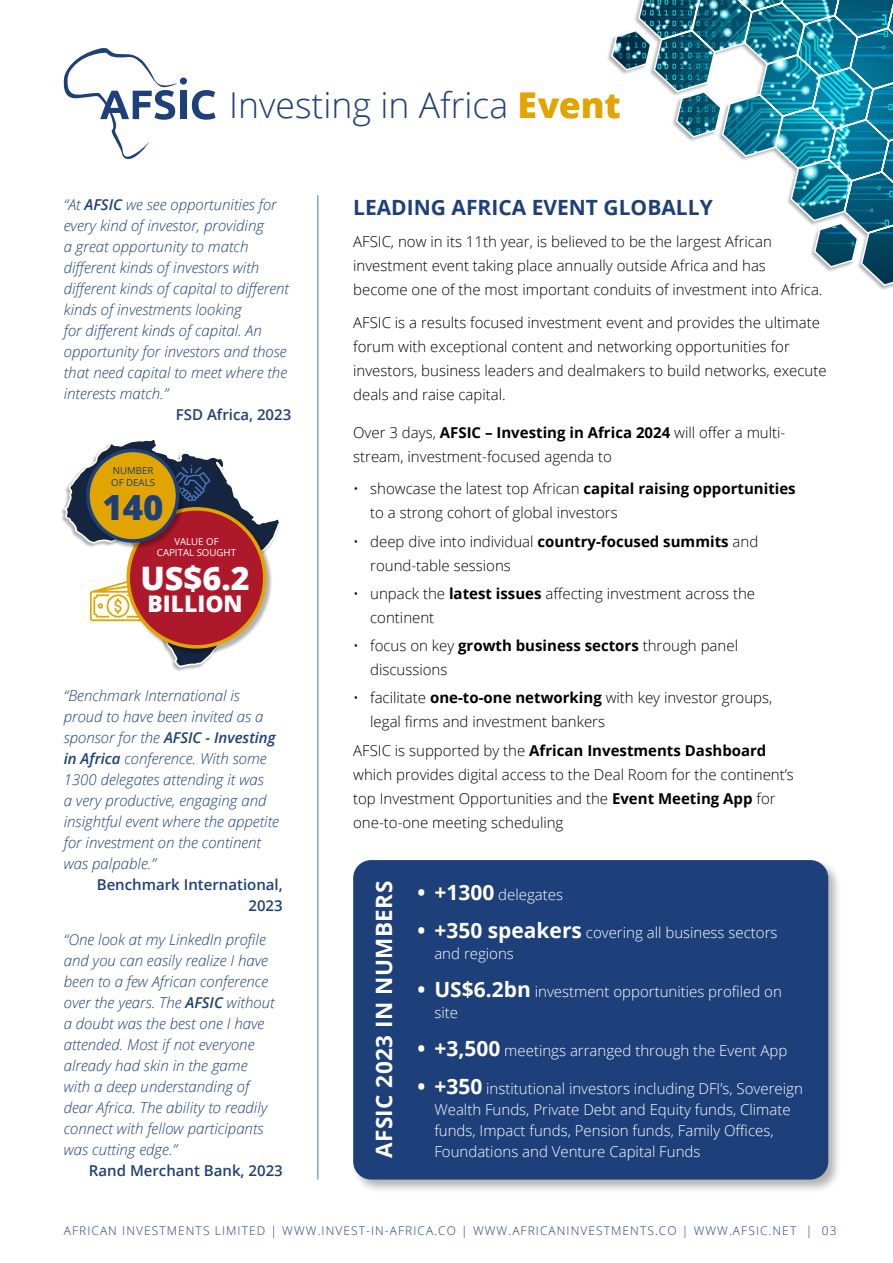
<style>
.page{position:relative;width:893px;height:1263px;background:#fff}
.page>*{position:absolute;margin:0;border:0;box-sizing:border-box;transform-origin:0 0}
.t1{font:300 35.55px "Open Sans";color:#1e407a}
.t2{font:800 34.65px "Open Sans";color:#1e407a}
.t3{font:800 32.4px "Open Sans";color:#fff}
.t4{font:800 22.95px "Open Sans";color:#fff}
.t5{font:700 22.5px "Open Sans";letter-spacing:.02em;color:#fff}
.t6{font:700 21px "Open Sans";color:#1e407a}
.t7{font:300 15px/24px "Open Sans";color:#000}
.t8{font:italic 300 15px/21px "Open Sans";color:#1e407a}
.t9{font:300 15px/21px "Open Sans";color:#fff}
.t10{font:600 15px/21px "Open Sans";color:#1e407a;text-align:right}
.t11{font:300 12px "Open Sans";letter-spacing:.09em;color:#1e407a}
.t12{font:9.6px/11.6px "Open Sans";color:#fff;text-align:center}
.t13{font:9.6px/11.6px "Open Sans";color:#1e407a}
.s1{font-weight:800;color:#e1a400}
.s2{font-weight:600}
.s3{font-weight:700}
.s4{font-weight:700;font-size:21px}
</style>
<div class="page">
<svg style="left:610px;top:0;width:283px;height:287px"></svg>
<div style="left:351px;top:858px;width:491px;height:336px;background:#000;opacity:.3"></div>
<div style="left:353px;top:860px;width:475px;height:319px;background:#1e407a;border-radius:18px"></div>
<svg style="left:63px;top:48px;width:114px;height:112px"></svg>
<div style="left:180px;top:91px;width:7px;height:28px;background:#1e407a"></div>
<svg style="left:192px;top:90px;width:24px;height:30px"></svg>
<div style="left:180px;top:78px;width:7px;height:7px;background:#1e407a;border-radius:50%"></div>
<svg style="left:63px;top:440px;width:217px;height:227px"></svg>
<svg style="left:88px;top:578px;width:39px;height:43px"></svg>
<div style="left:127px;top:508px;width:146px;height:147px;background:#000;opacity:.3"></div>
<div style="left:128px;top:509px;width:137px;height:138px;background:#ae182b;border-radius:50%"></div>
<div style="left:126px;top:507px;width:141px;height:142px;border:4px solid #e1a400;border-radius:50%"></div>
<svg style="left:186px;top:465px;width:25px;height:36px"></svg>
<div style="left:87px;top:449px;width:99px;height:100px;background:#000;opacity:.3"></div>
<div style="left:88px;top:450px;width:90px;height:91px;background:#e1a400;border-radius:50%"></div>
<div style="left:86px;top:449px;width:93px;height:94px;border:4px solid #1e407a;border-radius:50%"></div>
<hr style="left:317px;top:195px;width:1px;height:984px;background:#4a73b8">
<h1 class="t1" style="left:229px;top:81px;width:393px">Investing in Africa <span class="s1">Event</span></h1>
<p class="t8" style="left:64px;top:194px;width:227px">“At <span class="s2">AFSIC</span> we see opportunities for every kind of investor, providing<br>a great opportunity to match different kinds of investors with different kinds of capital to different kinds of investments looking<br>for different kinds of capital. An opportunity for investors and those that need capital to meet where the interests match.”</p>
<p class="t10" style="left:176px;top:404px;width:117px">FSD Africa, 2023</p>
<p class="t13" style="left:111px;top:464px;width:45px">NUMBER<br>OF DEALS</p>
<h2 class="t2" style="left:103px;top:481px;width:63px">140</h2>
<p class="t12" style="left:157px;top:535px;width:81px">VALUE OF<br>CAPITAL SOUGHT</p>
<h3 class="t3" style="left:140px;top:554px;width:111px">US$6.2</h3>
<h3 class="t4" style="left:147px;top:586px;width:97px">BILLION</h3>
<p class="t8" style="left:64px;top:684px;width:217px">“Benchmark International is proud to have been invited as a sponsor for the <span class="s2">AFSIC - Investing in Africa</span> conference. With some<br>1300 delegates attending it was<br>a very productive, engaging and insightful event where the appetite for investment on the continent was palpable.”</p>
<p class="t10" style="left:97px;top:873px;width:187px">Benchmark International,<br>2023</p>
<p class="t8" style="left:64px;top:929px;width:212px">“One look at my LinkedIn profile and you can easily realize I have been to a few African conference over the years. The <span class="s2">AFSIC</span> without a doubt was the best one I have attended. Most if not everyone already had skin in the game with a deep understanding of dear Africa. The ability to readily connect with fellow participants was cutting edge.”</p>
<p class="t10" style="left:89px;top:1160px;width:195px">Rand Merchant Bank, 2023</p>
<h3 class="t6" style="left:353px;top:192px;width:361px">LEADING AFRICA EVENT GLOBALLY</h3>
<p class="t7" style="left:353px;top:230px;width:471px">AFSIC, now in its 11th year, is believed to be the largest African investment event taking place annually outside Africa and has become one of the most important conduits of investment into Africa.</p>
<p class="t7" style="left:353px;top:310px;width:475px">AFSIC is a results focused investment event and provides the ultimate forum with exceptional content and networking opportunities for investors, business leaders and dealmakers to build networks, execute deals and raise capital.</p>
<p class="t7" style="left:353px;top:420px;width:434px">Over 3 days, <span class="s3">AFSIC – Investing in Africa 2024</span> will offer a multi&shy;stream, investment-focused agenda to</p>
<p class="t7" style="left:370px;top:476px;width:427px;text-indent:-17px">• showcase the latest top African <span class="s3">capital raising opportunities </span>to a strong cohort of global investors</p>
<p class="t7" style="left:370px;top:529px;width:390px;text-indent:-17px">• deep dive into individual <span class="s3">country-focused summits</span> and round-table sessions</p>
<p class="t7" style="left:370px;top:581px;width:386px;text-indent:-17px">• unpack the <span class="s3">latest issues</span> affecting investment across the continent</p>
<p class="t7" style="left:370px;top:633px;width:369px;text-indent:-17px">• focus on key <span class="s3">growth business sectors</span> through panel discussions</p>
<p class="t7" style="left:370px;top:685px;width:404px;text-indent:-17px">• facilitate <span class="s3">one-to-one networking</span> with key investor groups, legal firms and investment bankers</p>
<p class="t7" style="left:353px;top:738px;width:442px">AFSIC is supported by the <span class="s3">African Investments Dashboard </span>which provides digital access to the Deal Room for the continent’s top Investment Opportunities and the <span class="s3">Event Meeting App</span> for one-to-one meeting scheduling</p>
<h3 class="t5" style="left:368px;top:1158px;width:279px;rotate:-90deg">AFSIC 2023 IN NUMBERS</h3>
<p class="t9" style="left:417px;top:883px;width:147px"><span class="s4">• +1300</span> delegates</p>
<p class="t9" style="left:434px;top:921px;width:345px;text-indent:-17px"><span class="s4">• +350 speakers</span> covering all business sectors and regions</p>
<p class="t9" style="left:434px;top:980px;width:349px;text-indent:-17px"><span class="s4">• US$6.2bn</span> investment opportunities profiled on site</p>
<p class="t9" style="left:417px;top:1039px;width:371px"><span class="s4">• +3,500</span> meetings arranged through the Event App</p>
<p class="t9" style="left:434px;top:1077px;width:370px;text-indent:-17px"><span class="s4">• +350</span> institutional investors including DFI’s, Sovereign<br>Wealth Funds, Private Debt and Equity funds, Climate funds, Impact funds, Pension funds, Family Offices,</p>
<p class="t9" style="left:434px;top:1140px;width:268px">Foundations and Venture Capital Funds</p>
<p class="t11" style="left:64px;top:1222px;width:774px">AFRICAN INVESTMENTS LIMITED | WWW.INVEST-IN-AFRICA.CO | WWW.AFRICANINVESTMENTS.CO | WWW.AFSIC.NET | 03</p>
</div>
